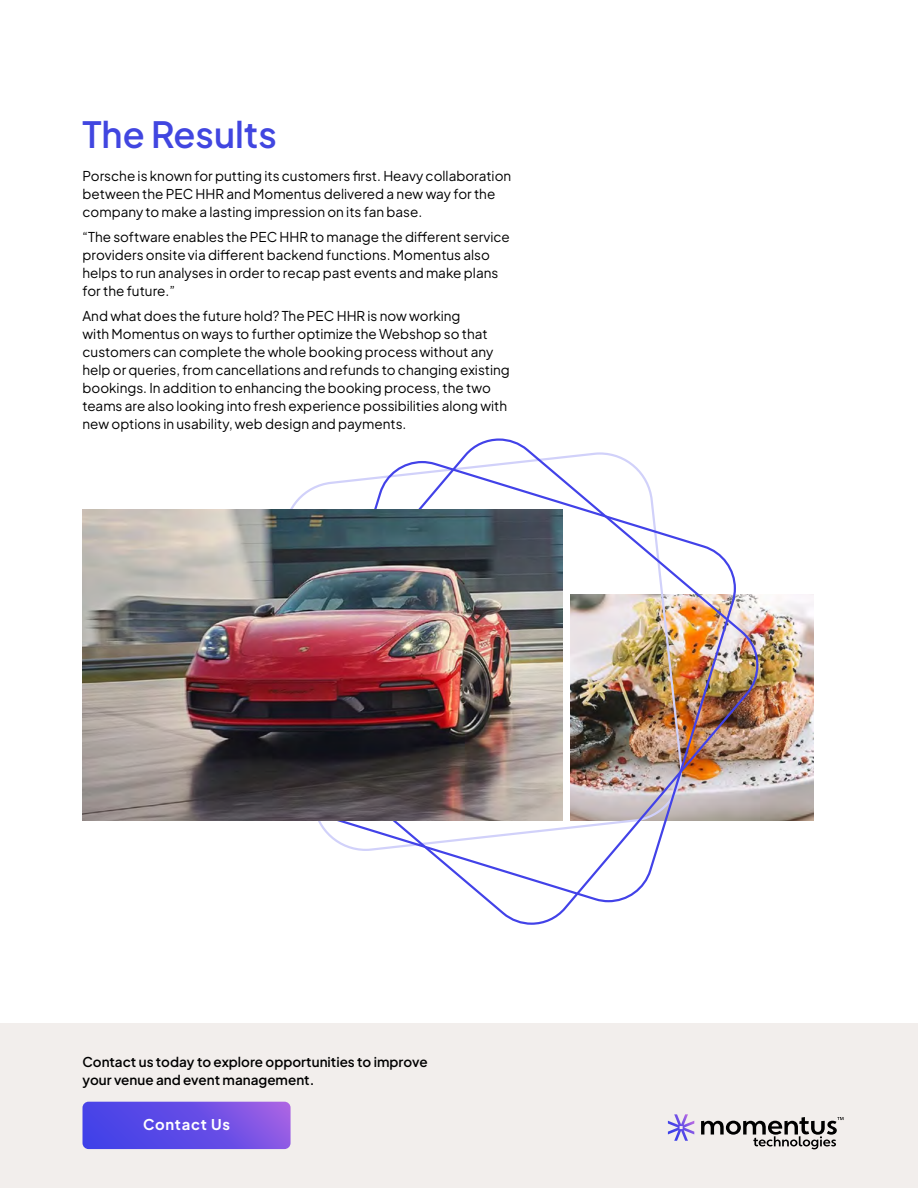
<style>
.page{position:relative;width:918px;height:1188px;background:#fff}
.page>*{position:absolute;margin:0;border:0;box-sizing:border-box;transform-origin:0 0}
.t1{font:600 36px "Plus Jakarta Sans";color:#4146e0}
.t2{font:700 14.7px "Plus Jakarta Sans";letter-spacing:.05em;color:#fff}
.t3{font:13.5px/18px "Plus Jakarta Sans";color:#000}
.t4{font:600 13.5px/18px "Plus Jakarta Sans";color:#000}
</style>
<div class="page">
<div style="left:0;top:1024px;width:918px;height:164px;background:#f2eeec"></div>
<svg style="left:668px;top:1114px;width:26px;height:27px"></svg>
<svg style="left:701px;top:1117px;width:142px;height:32px"></svg>
<svg style="left:82px;top:1102px;width:209px;height:47px;background:#674ee6"></svg>
<img style="left:758px;top:594px;width:55px;height:227px">
<img style="left:272px;top:438px;width:486px;height:487px">
<img style="left:82px;top:510px;width:480px;height:311px">
<h1 class="t1" style="left:82px;top:106px;width:196px">The Results</h1>
<p class="t3" style="left:82px;top:166px;width:430px">Porsche is known for putting its customers first. Heavy collaboration between the PEC HHR and Momentus delivered a new way for the company to make a lasting impression on its fan base.</p>
<p class="t3" style="left:82px;top:227px;width:429px">“The software enables the PEC HHR to manage the different service providers onsite via different backend functions. Momentus also helps to run analyses in order to recap past events and make plans for the future.”</p>
<p class="t3" style="left:82px;top:305px;width:429px">And what does the future hold? The PEC HHR is now working<br>with Momentus on ways to further optimize the Webshop so that customers can complete the whole booking process without any help or queries, from cancellations and refunds to changing existing bookings. In addition to enhancing the booking process, the two teams are also looking into fresh experience possibilities along with new options in usability, web design and payments.</p>
<p class="t4" style="left:82px;top:1052px;width:347px">Contact us today to explore opportunities to improve your venue and event management.</p>
<p class="t2" style="left:143px;top:1113px;width:88px">Contact Us</p>
</div>
